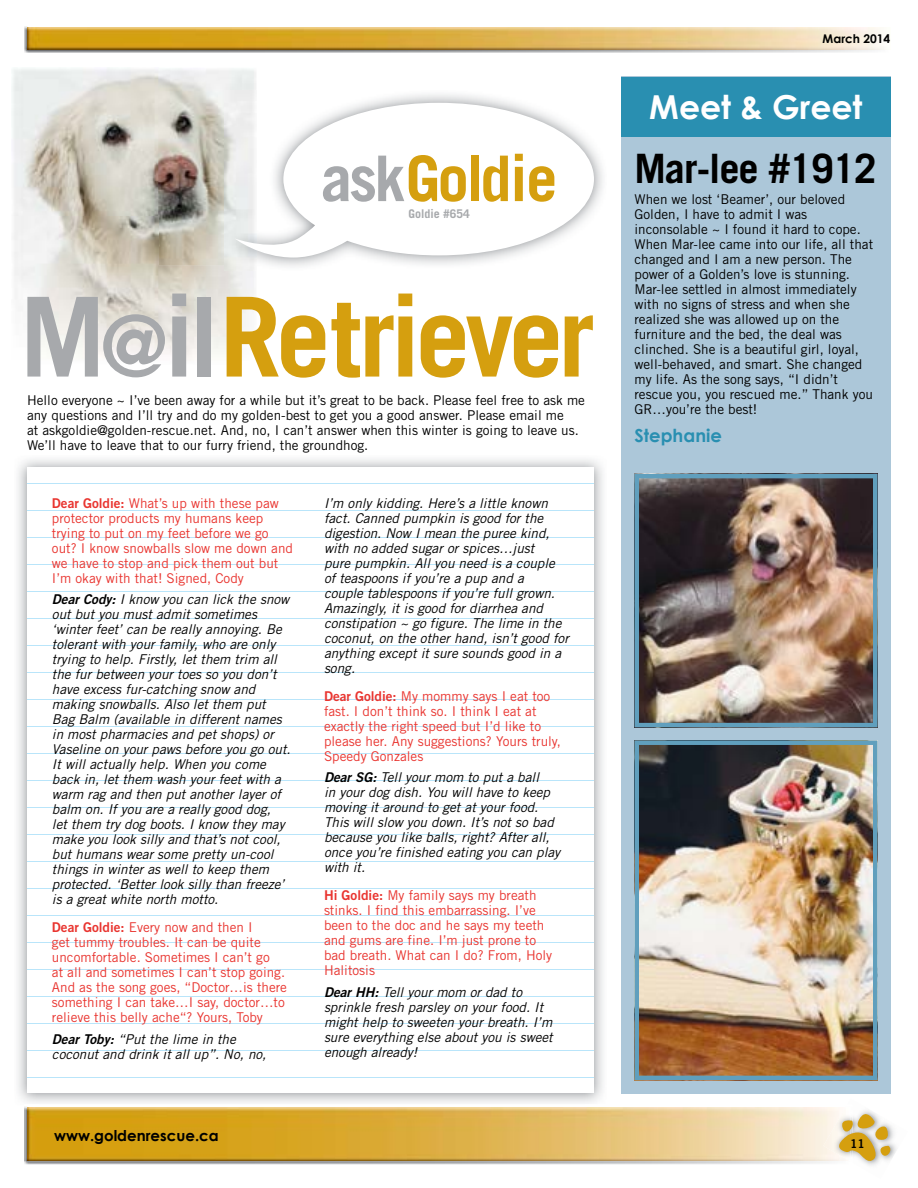
<style>
.page{position:relative;width:918px;height:1188px;background:#fff}
.page>*{position:absolute;margin:0;border:0;box-sizing:border-box;transform-origin:0 0}
.t1{font:700 110.4px "Trade Gothic LT Std";letter-spacing:-.05em;color:#d59f0f}
.t2{font:700 63px "Trade Gothic LT Std";letter-spacing:-.05em;color:#d59f0f}
.t3{font:700 40.5px "Trade Gothic LT Std";letter-spacing:-.025em;color:#000}
.t4{font:700 33px "Century Gothic";color:#fff}
.t5{font:700 18px "Century Gothic";color:#298fb1}
.t6{font:700 15px "Century Gothic";color:#000}
.t7{font:italic 13.5px/15px "Trade Gothic LT Std";color:#000}
.t8{font:13.5px/15px "Trade Gothic LT Std";color:#000}
.t9{font:13.5px/15px "Trade Gothic LT Std";color:#e93530}
.t10{font:700 12px "Trade Gothic LT Std";color:#a7a9ac}
.t11{font:700 12px "Century Gothic";color:#000}
.t12{font:12px "Trade Gothic LT Std Bd 2";color:#000}
.s1{color:#a7a9ac}
.s2{font-size:85.05px;color:#a7a9ac}
.s3{font-family:"Trade Gothic LT Std Bd 2"}
.s4{font-family:"Trade Gothic LT Std Bd 2 Obl";font-style:normal}
</style>
<div class="page">
<img style="left:24px;top:1106px;width:806px;height:57px">
<img style="left:27px;top:1107px;width:796px;height:54px">
<img style="left:823px;top:1107px;width:7px;height:54px">
<svg style="left:830px;top:1107px;width:64px;height:59px"></svg>
<img style="left:27px;top:27px;width:864px;height:23px">
<img style="left:12px;top:68px;width:244px;height:292px">
<div style="left:621px;top:77px;width:270px;height:1017px;background:#acc7d9"></div>
<hr style="left:27px;top:483px;width:567px;height:1px;background:#b9e5fa">
<hr style="left:27px;top:510px;width:567px;height:1px;background:#b9e5fa">
<hr style="left:27px;top:537px;width:567px;height:1px;background:#b9e5fa">
<hr style="left:27px;top:564px;width:567px;height:1px;background:#b9e5fa">
<hr style="left:27px;top:591px;width:567px;height:1px;background:#b9e5fa">
<hr style="left:27px;top:618px;width:567px;height:1px;background:#b9e5fa">
<hr style="left:27px;top:645px;width:567px;height:1px;background:#b9e5fa">
<hr style="left:27px;top:672px;width:567px;height:1px;background:#b9e5fa">
<hr style="left:27px;top:699px;width:567px;height:1px;background:#b9e5fa">
<hr style="left:27px;top:726px;width:567px;height:1px;background:#b9e5fa">
<hr style="left:27px;top:753px;width:567px;height:1px;background:#b9e5fa">
<hr style="left:27px;top:780px;width:567px;height:1px;background:#b9e5fa">
<hr style="left:27px;top:807px;width:567px;height:1px;background:#b9e5fa">
<hr style="left:27px;top:834px;width:567px;height:1px;background:#b9e5fa">
<hr style="left:27px;top:861px;width:567px;height:1px;background:#b9e5fa">
<hr style="left:27px;top:888px;width:567px;height:1px;background:#b9e5fa">
<hr style="left:27px;top:915px;width:567px;height:1px;background:#b9e5fa">
<hr style="left:27px;top:942px;width:567px;height:1px;background:#b9e5fa">
<hr style="left:27px;top:969px;width:567px;height:1px;background:#b9e5fa">
<hr style="left:27px;top:996px;width:567px;height:1px;background:#b9e5fa">
<hr style="left:27px;top:1023px;width:567px;height:1px;background:#b9e5fa">
<hr style="left:27px;top:1050px;width:567px;height:1px;background:#b9e5fa">
<hr style="left:27px;top:1077px;width:567px;height:1px;background:#b9e5fa">
<div style="left:621px;top:77px;width:270px;height:60px;background:#298fb1"></div>
<img style="left:634px;top:474px;width:244px;height:253px">
<img style="left:634px;top:740px;width:244px;height:340px">
<img style="left:225px;top:90px;width:378px;height:180px">
<svg style="left:235px;top:103px;width:359px;height:155px"></svg>
<h2 class="t2" style="left:321px;top:140px;width:238px"><span class="s1">ask</span>Goldie</h2>
<p class="t10" style="left:409px;top:206px;width:63px">Goldie #654</p>
<h1 class="t1" style="left:20px;top:269px;width:577px"><span class="s1">M</span><span class="s2">@</span><span class="s1">il</span>Retriever</h1>
<p class="t8" style="left:27px;top:393px;width:560px">Hello everyone ~ I’ve been away for a while but it’s great to be back. Please feel free to ask me any questions and I’ll try and do my golden-best to get you a good answer. Please email me<br>at askgoldie@golden-rescue.net. And, no, I can’t answer when this winter is going to leave us.<br>We’ll have to leave that to our furry friend, the groundhog.</p>
<p class="t9" style="left:52px;top:496px;width:243px"><span class="s3">Dear Goldie:</span> What’s up with these paw protector products my humans keep trying to put on my feet before we go out? I know snowballs slow me down and we have to stop and pick them out but I’m okay with that! Signed, Cody</p>
<p class="t7" style="left:52px;top:592px;width:240px"><span class="s4">Dear Cody:</span> I know you can lick the snow out but you must admit sometimes ‘winter feet’ can be really annoying. Be tolerant with your family, who are only trying to help. Firstly, let them trim all the fur between your toes so you don’t have excess fur-catching snow and making snowballs. Also let them put Bag Balm (available in different names in most pharmacies and pet shops) or Vaseline on your paws before you go out.<br>It will actually help. When you come back in, let them wash your feet with a warm rag and then put another layer of balm on. If you are a really good dog,<br>let them try dog boots. I know they may make you look silly and that’s not cool, but humans wear some pretty un-cool things in winter as well to keep them protected. ‘Better look silly than freeze’ is a great white north motto.</p>
<p class="t9" style="left:52px;top:920px;width:237px"><span class="s3">Dear Goldie:</span> Every now and then I<br>get tummy troubles. It can be quite uncomfortable. Sometimes I can’t go<br>at all and sometimes I can’t stop going.<br>And as the song goes, “Doctor…is there something I can take…I say, doctor…to relieve this belly ache“? Yours, Toby</p>
<p class="t7" style="left:52px;top:1032px;width:216px"><span class="s4">Dear Toby:</span> “Put the lime in the coconut and drink it all up”. No, no,</p>
<p class="t6" style="left:54px;top:1126px;width:166px">www.goldenrescue.ca</p>
<p class="t7" style="left:324px;top:496px;width:246px">I’m only kidding. Here’s a little known fact. Canned pumpkin is good for the digestion. Now I mean the puree kind, with no added sugar or spices…just<br>pure pumpkin. All you need is a couple of teaspoons if you’re a pup and a<br>couple tablespoons if you’re full grown.<br>Amazingly, it is good for diarrhea and constipation ~ go figure. The lime in the coconut, on the other hand, isn’t good for anything except it sure sounds good in a song.</p>
<p class="t9" style="left:324px;top:688px;width:239px"><span class="s3">Dear Goldie:</span> My mommy says I eat too fast. I don’t think so. I think I eat at exactly the right speed but I’d like to please her. Any suggestions? Yours truly, Speedy Gonzales</p>
<p class="t7" style="left:324px;top:770px;width:238px"><span class="s4">Dear SG:</span> Tell your mom to put a ball<br>in your dog dish. You will have to keep moving it around to get at your food.<br>This will slow you down. It’s not so bad because you like balls, right? After all, once you’re finished eating you can play with it.</p>
<p class="t9" style="left:324px;top:888px;width:230px"><span class="s3">Hi Goldie:</span> My family says my breath stinks. I find this embarrassing. I’ve been to the doc and he says my teeth and gums are fine. I’m just prone to bad breath. What can I do? From, Holy<br>Halitosis</p>
<p class="t7" style="left:324px;top:985px;width:230px"><span class="s4">Dear HH:</span> Tell your mom or dad to sprinkle fresh parsley on your food. It might help to sweeten your breath. I’m sure everything else about you is sweet enough already!</p>
<p class="t11" style="left:823px;top:31px;width:69px">March 2014</p>
<h3 class="t4" style="left:649px;top:86px;width:215px">Meet &amp; Greet</h3>
<h3 class="t3" style="left:634px;top:143px;width:244px">Mar-lee #1912</h3>
<p class="t8" style="left:634px;top:192px;width:240px">When we lost ‘Beamer’, our beloved Golden, I have to admit I was inconsolable ~ I found it hard to cope.<br>When Mar-lee came into our life, all that changed and I am a new person. The power of a Golden’s love is stunning.<br>Mar-lee settled in almost immediately with no signs of stress and when she realized she was allowed up on the furniture and the bed, the deal was clinched. She is a beautiful girl, loyal, well-behaved, and smart. She changed my life. As the song says, “I didn’t rescue you, you rescued me.” Thank you GR…you’re the best!</p>
<h3 class="t5" style="left:634px;top:424px;width:89px">Stephanie</h3>
<p class="t12" style="left:850px;top:1137px;width:16px">11</p>
</div>
